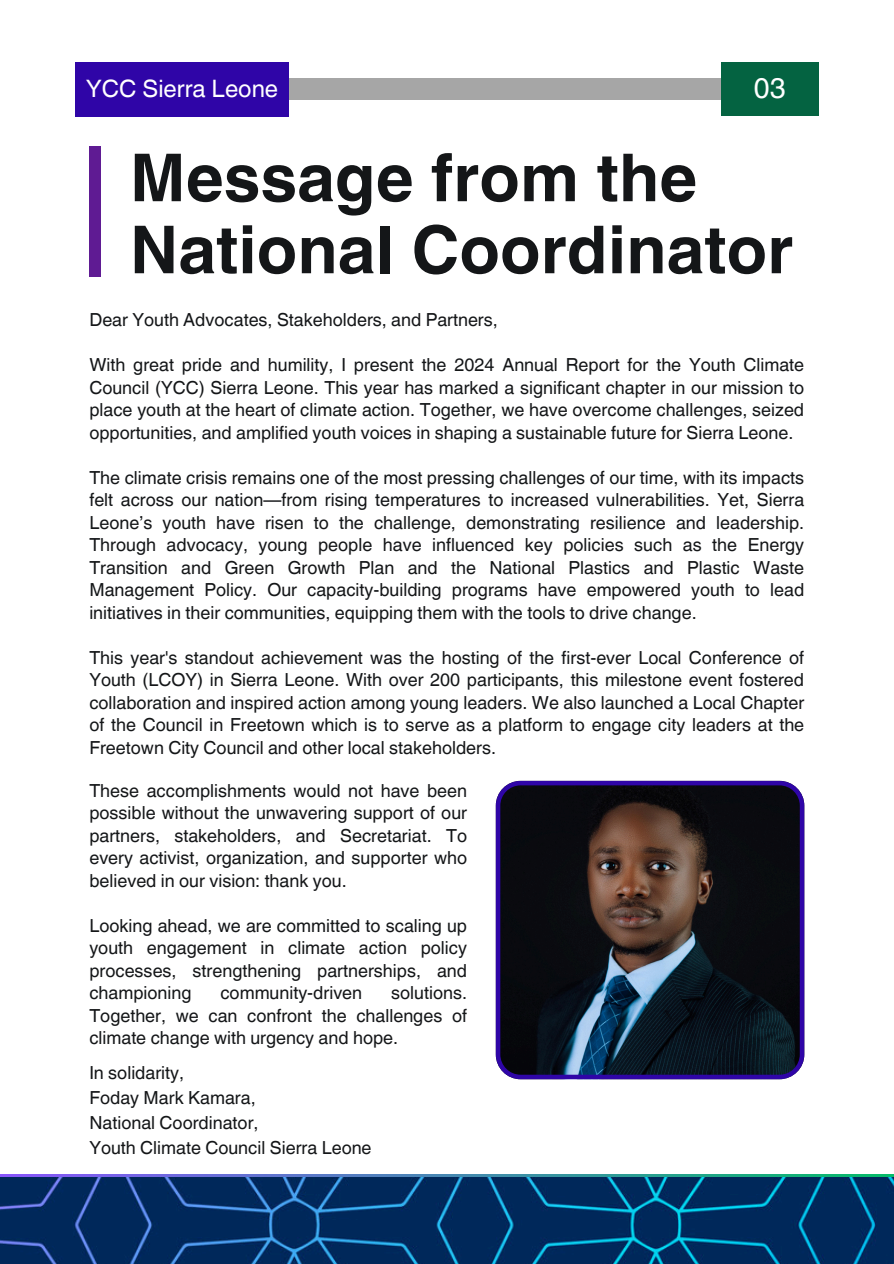
<style>
.page{position:relative;width:894px;height:1264px;background:#fff}
.page>*{position:absolute;margin:0;border:0;box-sizing:border-box;transform-origin:0 0}
.t1{font:700 66.15px/72px "Helvetica World";color:#141618}
.t2{font:28.5px "Helvetica World";color:#fff}
.t3{font:24px "Helvetica World";color:#fff}
.t4{font:18px/22.5px "Helvetica World";color:#141618;text-align:justify}
</style>
<div class="page">
<div style="left:89px;top:147px;width:12px;height:130px;background:#5f1b93"></div>
<div style="left:75px;top:63px;width:214px;height:54px;background:#2f05a7"></div>
<div style="left:720px;top:63px;width:98px;height:53px;background:#046341"></div>
<div style="left:289px;top:79px;width:431px;height:21px;background:#a6a6a6"></div>
<div style="left:0;top:1174px;width:893px;height:89px;background:linear-gradient(to right,#8855fb,#05bb69)"></div>
<svg style="left:495px;top:780px;width:309px;height:299px;background:#22212e"></svg>
<img style="left:0;top:1177px;width:893px;height:86px">
<p class="t3" style="left:86px;top:74px;width:193px">YCC Sierra Leone</p>
<p class="t2" style="left:753px;top:72px;width:33px">03</p>
<p class="t1" style="left:130px;top:135px;width:664px">Message from the<br>National Coordinator</p>
<h2 class="t4" style="left:89px;top:308px;width:410px">Dear Youth Advocates, Stakeholders, and Partners,</h2>
<p class="t4" style="left:89px;top:353px;width:716px">With great pride and humility, I present the 2024 Annual Report for the Youth Climate Council (YCC) Sierra Leone. This year has marked a significant chapter in our mission to place youth at the heart of climate action. Together, we have overcome challenges, seized opportunities, and amplified youth voices in shaping a sustainable future for Sierra Leone.</p>
<h1 class="t4" style="left:89px;top:466px;width:716px">The climate crisis remains one of the most pressing challenges of our time, with its impacts felt across our nation—from rising temperatures to increased vulnerabilities. Yet, Sierra Leone’s youth have risen to the challenge, demonstrating resilience and leadership.<br>Through advocacy, young people have influenced key policies such as the Energy Transition and Green Growth Plan and the National Plastics and Plastic Waste Management Policy. Our capacity-building programs have empowered youth to lead initiatives in their communities, equipping them with the tools to drive change.</h1>
<p class="t4" style="left:89px;top:646px;width:716px">This year's standout achievement was the hosting of the first-ever Local Conference of Youth (LCOY) in Sierra Leone. With over 200 participants, this milestone event fostered collaboration and inspired action among young leaders. We also launched a Local Chapter of the Council in Freetown which is to serve as a platform to engage city leaders at the Freetown City Council and other local stakeholders.</p>
<p class="t4" style="left:89px;top:779px;width:379px">These accomplishments would not have been possible without the unwavering support of our partners, stakeholders, and Secretariat. To every activist, organization, and supporter who believed in our vision: thank you.</p>
<p class="t4" style="left:89px;top:914px;width:379px">Looking ahead, we are committed to scaling up youth engagement in climate action policy processes, strengthening partnerships, and championing</p>
<p class="t4" style="left:89px;top:982px;width:379px;text-indent:302px">solutions.<br>Together, we can confront the challenges of climate change with urgency and hope.</p>
<p class="t4" style="left:89px;top:1061px;width:96px">In solidarity,</p>
<p class="t4" style="left:89px;top:1086px;width:168px">Foday Mark Kamara,</p>
<p class="t4" style="left:89px;top:1111px;width:171px">National Coordinator,</p>
<p class="t4" style="left:89px;top:1135px;width:284px">Youth Climate Council Sierra Leone</p>
<p class="t4" style="left:220px;top:982px;width:143px">community-driven</p>
</div>
